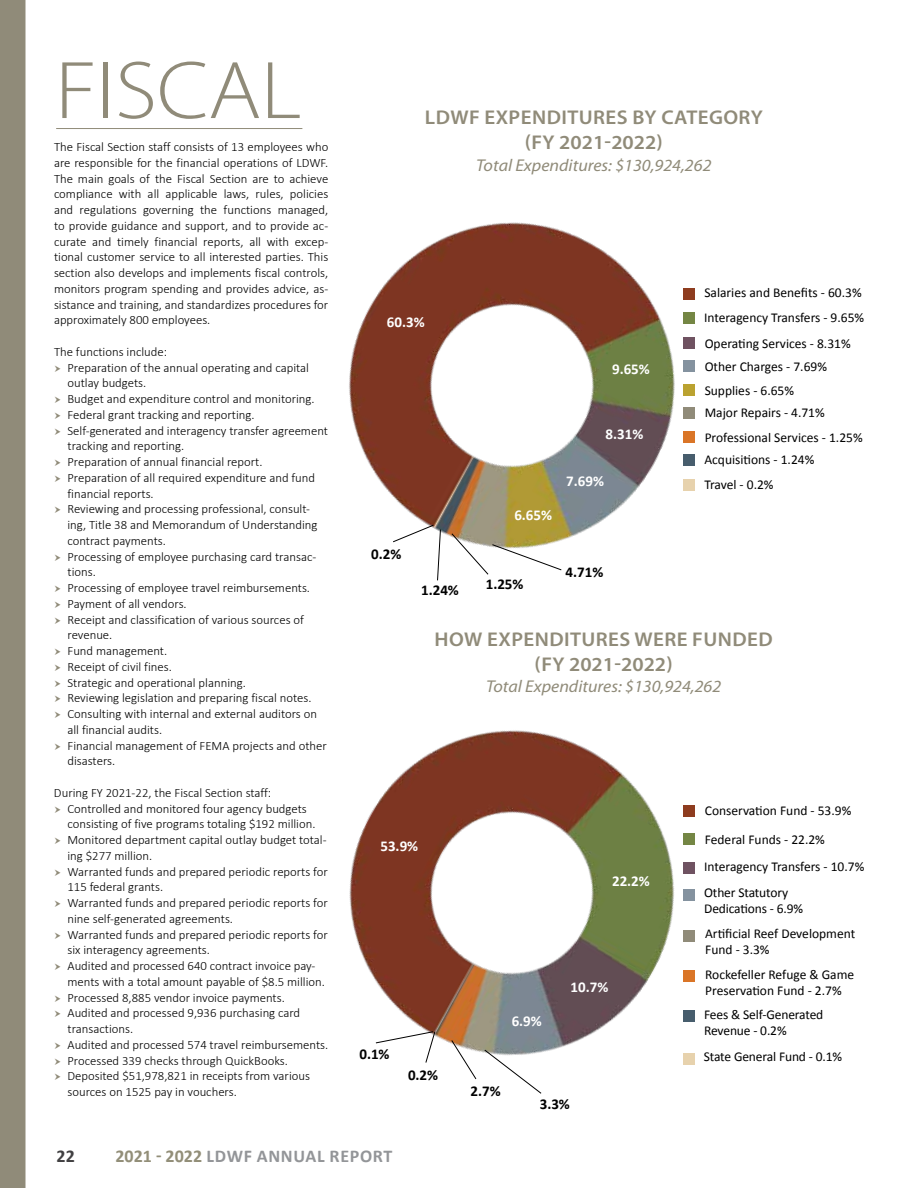
<style>
.page{position:relative;width:918px;height:1188px;background:#fff}
.page>*{position:absolute;margin:0;border:0;box-sizing:border-box;transform-origin:0 0}
.t1{font:300 82.5px "Myriad Pro";letter-spacing:-.005em;color:#908b79;scale:1.1 1}
.t2{font:600 19.95px/25.2px "Myriad Pro";letter-spacing:.02em;color:#908b79;text-align:center;scale:1.05 1}
.t3{font:700 18px "Calibri";letter-spacing:.04em;color:#939598}
.t4{font:700 18px "Calibri";color:#414042}
.t5{font:italic 17.1px "Myriad Pro";color:#908b79;scale:1.05 1}
.t6{font:700 15px "Calibri";color:#fff}
.t7{font:700 15px "Calibri";color:#000}
.t8{font:13.5px/16.2px "Calibri";color:#000}
.t9{font:300 12.75px/15.8px "Calibri";color:#000}
.s1{color:#928e78}
</style>
<div class="page">
<img style="left:349px;top:730px;width:346px;height:335px">
<div style="left:0;top:0;width:26px;height:1188px;background:#908b79"></div>
<img style="left:349px;top:222px;width:346px;height:318px">
<div style="left:683px;top:312px;width:12px;height:12px;background:#748644"></div>
<div style="left:683px;top:288px;width:12px;height:12px;background:#8e3c1f"></div>
<div style="left:683px;top:361px;width:12px;height:11px;background:#84929f"></div>
<div style="left:683px;top:337px;width:12px;height:12px;background:#6f5261"></div>
<div style="left:683px;top:407px;width:12px;height:12px;background:#908b79"></div>
<div style="left:683px;top:384px;width:12px;height:12px;background:#baa230"></div>
<div style="left:683px;top:454px;width:12px;height:12px;background:#475d6d"></div>
<div style="left:683px;top:431px;width:12px;height:12px;background:#da7527"></div>
<div style="left:683px;top:480px;width:12px;height:11px;background:#e7d2ad"></div>
<hr style="left:56px;top:128px;width:246px;height:1px;background:#908b79">
<div style="left:683px;top:833px;width:12px;height:12px;background:#748644"></div>
<div style="left:683px;top:805px;width:12px;height:12px;background:#8e3c1f"></div>
<div style="left:684px;top:970px;width:11px;height:11px;background:#da7527"></div>
<div style="left:683px;top:862px;width:12px;height:12px;background:#6f5261"></div>
<div style="left:683px;top:930px;width:12px;height:12px;background:#908b79"></div>
<div style="left:683px;top:1010px;width:12px;height:12px;background:#475d6d"></div>
<div style="left:683px;top:889px;width:12px;height:12px;background:#84929f"></div>
<svg style="left:451px;top:1039px;width:26px;height:41px"></svg>
<svg style="left:392px;top:524px;width:49px;height:57px"></svg>
<svg style="left:451px;top:533px;width:111px;height:42px"></svg>
<svg style="left:484px;top:1049px;width:58px;height:45px"></svg>
<div style="left:683px;top:1053px;width:11px;height:12px;background:#e7d2ad"></div>
<svg style="left:375px;top:1031px;width:61px;height:32px"></svg>
<h1 class="t1" style="left:55px;top:41px;width:225px">FISCAL</h1>
<p class="t9" style="left:54px;top:139px;width:276px;text-align:justify">The Fiscal Section staff consists of 13 employees who are responsible for the financial operations of LDWF.<br>The main goals of the Fiscal Section are to achieve compliance with all applicable laws, rules, policies and regulations governing the functions managed, to provide guidance and support, and to provide ac&shy;curate and timely financial reports, all with excep&shy;tional customer service to all interested parties. This section also develops and implements fiscal controls, monitors program spending and provides advice, as&shy;sistance and training, and standardizes procedures for approximately 800 employees.</p>
<p class="t9" style="left:68px;top:343px;width:262px;text-indent:-14px">The functions include:<br>Preparation of the annual operating and capital outlay budgets.<br>Budget and expenditure control and monitoring.<br>Federal grant tracking and reporting.<br>Self-generated and interagency transfer agreement tracking and reporting.<br>Preparation of annual financial report.<br>Preparation of all required expenditure and fund financial reports.<br>Reviewing and processing professional, consult&shy;ing, Title 38 and Memorandum of Understanding contract payments.<br>Processing of employee purchasing card transac&shy;tions.<br>Processing of employee travel reimbursements.<br>Payment of all vendors.<br>Receipt and classification of various sources of revenue.<br>Fund management.<br>Receipt of civil fines.<br>Strategic and operational planning.<br>Reviewing legislation and preparing fiscal notes.<br>Consulting with internal and external auditors on all financial audits.<br>Financial management of FEMA projects and other disasters.</p>
<p class="t9" style="left:68px;top:784px;width:262px;text-indent:-14px">During FY 2021-22, the Fiscal Section staff:<br>Controlled and monitored four agency budgets consisting of five programs totaling $192 million.<br>Monitored department capital outlay budget total&shy;ing $277 million.<br>Warranted funds and prepared periodic reports for 115 federal grants.<br>Warranted funds and prepared periodic reports for nine self-generated agreements.<br>Warranted funds and prepared periodic reports for six interagency agreements.<br>Audited and processed 640 contract invoice pay&shy;ments with a total amount payable of $8.5 million.<br>Processed 8,885 vendor invoice payments.<br>Audited and processed 9,936 purchasing card transactions.<br>Audited and processed 574 travel reimbursements.<br>Processed 339 checks through QuickBooks.<br>Deposited $51,978,821 in receipts from various sources on 1525 pay in vouchers.</p>
<h2 class="t2" style="left:425px;top:104px;width:323px">LDWF EXPENDITURES BY CATEGORY (FY 2021-2022)</h2>
<h3 class="t5" style="left:476px;top:154px;width:226px">Total Expenditures: $130,924,262</h3>
<p class="t6" style="left:387px;top:312px;width:39px">60.3%</p>
<p class="t7" style="left:371px;top:545px;width:32px">0.2%</p>
<p class="t7" style="left:421px;top:581px;width:39px">1.24%</p>
<p class="t6" style="left:612px;top:360px;width:39px">9.65%</p>
<p class="t6" style="left:514px;top:506px;width:39px">6.65%</p>
<p class="t6" style="left:606px;top:424px;width:39px">8.31%</p>
<p class="t6" style="left:566px;top:472px;width:39px">7.69%</p>
<p class="t7" style="left:486px;top:575px;width:39px">1.25%</p>
<p class="t7" style="left:566px;top:562px;width:39px">4.71%</p>
<p class="t8" style="left:704px;top:284px;width:159px">Salaries and Benefits - 60.3%</p>
<p class="t8" style="left:704px;top:310px;width:162px">Interagency Transfers - 9.65%</p>
<p class="t8" style="left:705px;top:355px;width:124px;line-height:23.7px">Other Charges - 7.69%<br>Supplies - 6.65%</p>
<p class="t8" style="left:705px;top:336px;width:148px">Operating Services - 8.31%</p>
<p class="t8" style="left:705px;top:405px;width:122px">Major Repairs - 4.71%</p>
<p class="t8" style="left:705px;top:429px;width:160px">Professional Services - 1.25%</p>
<p class="t8" style="left:704px;top:452px;width:111px">Acquisitions - 1.24%</p>
<p class="t8" style="left:704px;top:476px;width:71px">Travel - 0.2%</p>
<h2 class="t2" style="left:435px;top:626px;width:324px">HOW EXPENDITURES WERE FUNDED (FY 2021-2022)</h2>
<h3 class="t5" style="left:486px;top:676px;width:226px">Total Expenditures: $130,924,262</h3>
<p class="t6" style="left:380px;top:837px;width:39px">53.9%</p>
<p class="t6" style="left:612px;top:871px;width:39px">22.2%</p>
<p class="t6" style="left:512px;top:1012px;width:32px">6.9%</p>
<p class="t6" style="left:571px;top:977px;width:39px">10.7%</p>
<p class="t8" style="left:705px;top:803px;width:148px">Conservation Fund - 53.9%</p>
<p class="t8" style="left:705px;top:831px;width:122px">Federal Funds - 22.2%</p>
<p class="t8" style="left:704px;top:859px;width:162px">Interagency Transfers - 10.7%</p>
<p class="t8" style="left:704px;top:885px;width:100px">Other Statutory<br>Dedications - 6.9%</p>
<p class="t8" style="left:705px;top:925px;width:152px">Artificial Reef Development<br>Fund - 3.3%</p>
<p class="t8" style="left:705px;top:966px;width:151px">Rockefeller Refuge &amp; Game<br>Preservation Fund - 2.7%</p>
<p class="t8" style="left:704px;top:1006px;width:121px">Fees &amp; Self-Generated<br>Revenue - 0.2%</p>
<p class="t7" style="left:359px;top:1044px;width:32px">0.1%</p>
<p class="t8" style="left:704px;top:1049px;width:140px">State General Fund - 0.1%</p>
<p class="t7" style="left:408px;top:1066px;width:32px">0.2%</p>
<p class="t7" style="left:471px;top:1081px;width:32px">2.7%</p>
<p class="t7" style="left:540px;top:1094px;width:32px">3.3%</p>
<h3 class="t4" style="left:57px;top:1144px;width:20px">22</h3>
<h3 class="t3" style="left:116px;top:1144px;width:279px"><span class="s1">2021 - 2022</span> LDWF ANNUAL REPORT</h3>
</div>
